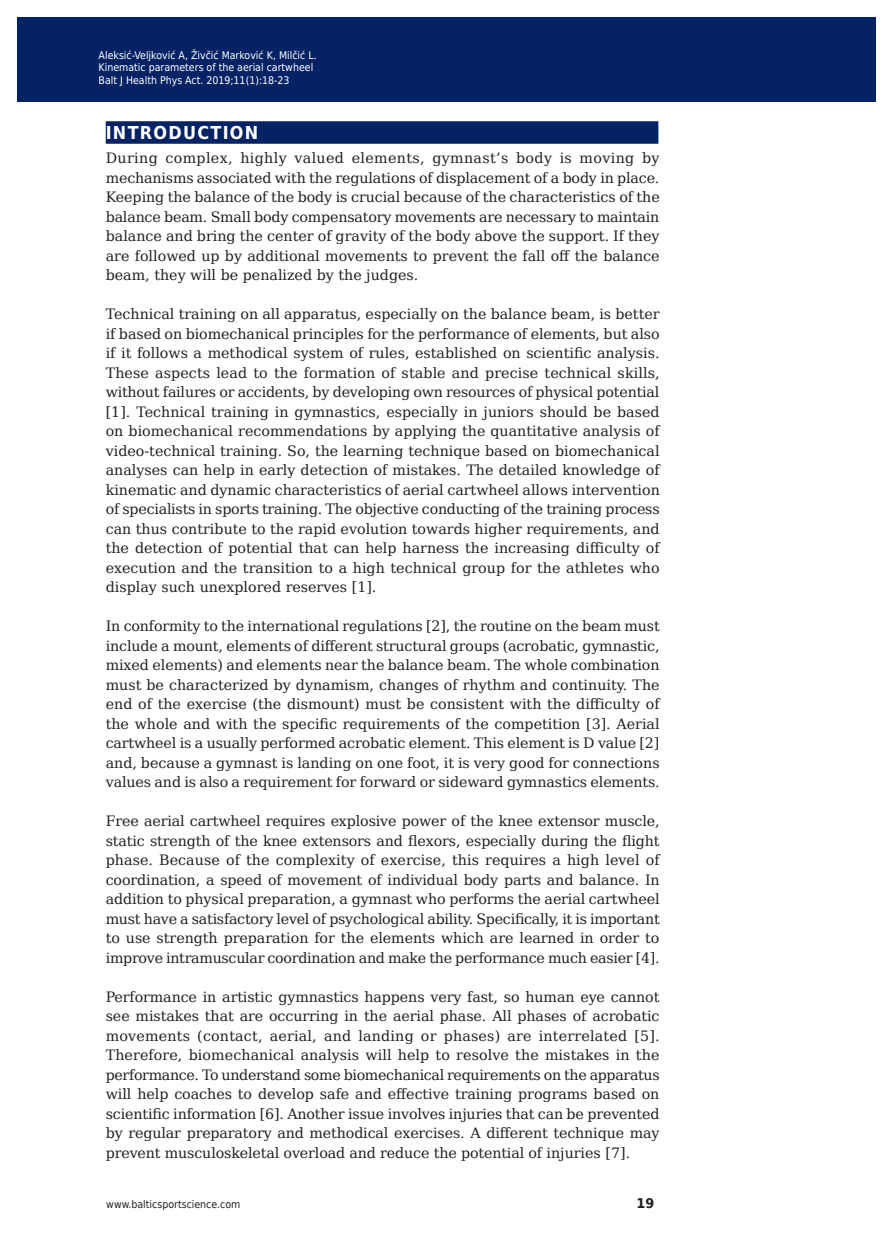
<style>
.page{position:relative;width:893px;height:1255px;background:#fff}
.page>*{position:absolute;margin:0;border:0;box-sizing:border-box;transform-origin:0 0}
.t1{font:700 17.85px "DejaVu Sans Condensed";letter-spacing:.07em;color:#fff}
.t2{font:14.25px/19.5px "DejaVu Serif";letter-spacing:-.01em;color:#231f20;text-align:justify}
.t3{font:700 13.35px "DejaVu Sans";color:#231f20;scale:.96 1}
.t4{font:10.5px/12.6px "DejaVu Sans Condensed";color:#fff}
.t5{font:10.5px "DejaVu Sans";color:#fff}
.t6{font:10.5px "DejaVu Sans Condensed";color:#231f20}
</style>
<div class="page">
<div style="left:106px;top:121px;width:552px;height:23px;background:#052265"></div>
<div style="left:17px;top:17px;width:855px;height:85px;background:#052265"></div>
<p class="t4" style="left:99px;top:48px;width:220px">Aleksić-Veljković A, Živčić Marković K, Milčić L.<br>Kinematic parameters of the aerial cartwheel<br>Balt J Health Phys Act. 2019;11(1):18-23</p>
<p class="t4" style="left:108px;top:55px;width:110px">Szczesna-Kaczmarek A</p>
<p class="t5" style="left:108px;top:78px;width:224px">Balt J Health Phys Act 2014; 1(1): 233-244</p>
<p class="t1" style="left:106px;top:118px;width:154px">INTRODUCTION</p>
<p class="t2" style="left:106px;top:148px;width:556px">During complex, highly valued elements, gymnast’s body is moving by mechanisms associated with the regulations of displacement of a body in place.<br>Keeping the balance of the body is crucial because of the characteristics of the balance beam. Small body compensatory movements are necessary to maintain balance and bring the center of gravity of the body above the support. If they are followed up by additional movements to prevent the fall off the balance beam, they will be penalized by the judges.</p>
<p class="t2" style="left:106px;top:304px;width:556px">Technical training on all apparatus, especially on the balance beam, is better if based on biomechanical principles for the performance of elements, but also if it follows a methodical system of rules, established on scientific analysis.<br>These aspects lead to the formation of stable and precise technical skills, without failures or accidents, by developing own resources of physical potential [1]. Technical training in gymnastics, especially in juniors should be based on biomechanical recommendations by applying the quantitative analysis of video-technical training. So, the learning technique based on biomechanical analyses can help in early detection of mistakes. The detailed knowledge of kinematic and dynamic characteristics of aerial cartwheel allows intervention of specialists in sports training. The objective conducting of the training process can thus contribute to the rapid evolution towards higher requirements, and the detection of potential that can help harness the increasing difficulty of execution and the transition to a high technical group for the athletes who display such unexplored reserves [1].</p>
<p class="t2" style="left:106px;top:616px;width:556px">In conformity to the international regulations [2], the routine on the beam must include a mount, elements of different structural groups (acrobatic, gymnastic, mixed elements) and elements near the balance beam. The whole combination must be characterized by dynamism, changes of rhythm and continuity. The end of the exercise (the dismount) must be consistent with the difficulty of the whole and with the specific requirements of the competition [3]. Aerial cartwheel is a usually performed acrobatic element. This element is D value [2] and, because a gymnast is landing on one foot, it is very good for connections values and is also a requirement for forward or sideward gymnastics elements.</p>
<p class="t2" style="left:106px;top:811px;width:556px">Free aerial cartwheel requires explosive power of the knee extensor muscle, static strength of the knee extensors and flexors, especially during the flight phase. Because of the complexity of exercise, this requires a high level of coordination, a speed of movement of individual body parts and balance. In addition to physical preparation, a gymnast who performs the aerial cartwheel must have a satisfactory level of psychological ability. Specifically, it is important to use strength preparation for the elements which are learned in order to improve intramuscular coordination and make the performance much easier [4].</p>
<p class="t2" style="left:106px;top:986px;width:555px">Performance in artistic gymnastics happens very fast, so human eye cannot see mistakes that are occurring in the aerial phase. All phases of acrobatic movements (contact, aerial, and landing or phases) are interrelated [5].<br>Therefore, biomechanical analysis will help to resolve the mistakes in the performance. To understand some biomechanical requirements on the apparatus will help coaches to develop safe and effective training programs based on scientific information [6]. Another issue involves injuries that can be prevented by regular preparatory and methodical exercises. A different technique may prevent musculoskeletal overload and reduce the potential of injuries [7].</p>
<p class="t6" style="left:106px;top:1195px;width:136px">www.balticsportscience.com</p>
<p class="t3" style="left:636px;top:1192px;width:20px">19</p>
</div>
